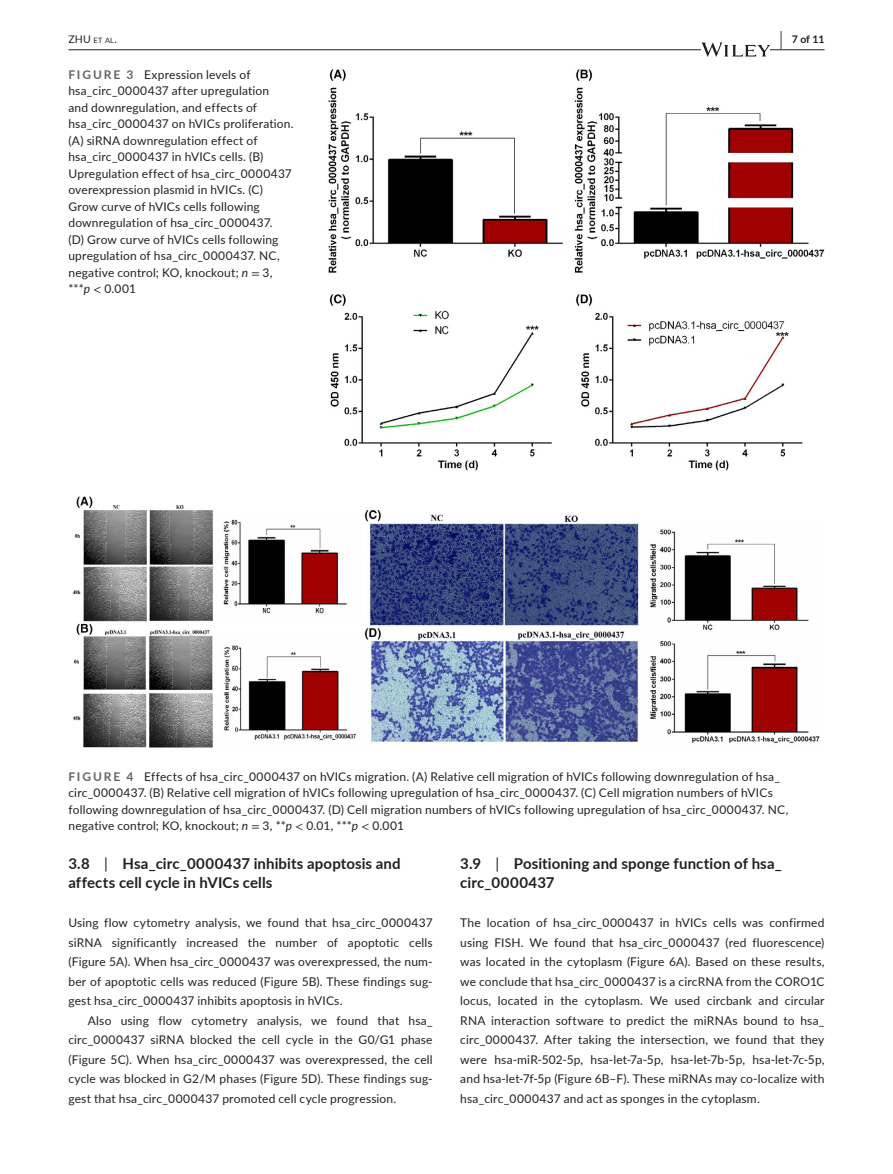
<style>
.page{position:relative;width:893px;height:1174px;background:#fff}
.page>*{position:absolute;margin:0;border:0;box-sizing:border-box;transform-origin:0 0}
.t1{font:700 15px/19.5px "Lato";letter-spacing:.005em;color:#231f20}
.t2{font:12px/19.5px "Lato";letter-spacing:.015em;color:#231f20;text-align:justify}
.t3{font:10.5px "Lato";color:#231f20}
.t4{font:700 10.5px "Lato";color:#231f20}
.s1{font-size:7.35px}
.s2{font-size:19.5px}
.s3{font-weight:700;color:#636366}
.s4{font-style:italic}
.s5{font-family:"STIX"}
.s6{font-weight:400}
</style>
<div class="page">
<hr style="left:68px;top:49px;width:756px;height:1px;background:#231f20">
<svg style="left:701px;top:42px;width:69px;height:15px"></svg>
<img style="left:328px;top:69px;width:496px;height:402px">
<img style="left:72px;top:497px;width:748px;height:251px">
<p class="t3" style="left:68px;top:31px;width:50px">ZHU <span class="s1">et al</span>.</p>
<p class="t4" style="left:780px;top:31px;width:46px"><span class="s2">|</span> 7 of 11</p>
<p class="t2" style="left:68px;top:66px;width:227px;line-height:16.5px;text-align:left"><span class="s3">FIGURE 3</span> Expression levels of hsa_circ_0000437 after upregulation<br>and downregulation, and effects of hsa_circ_0000437 on hVICs proliferation. (A) siRNA downregulation effect of hsa_circ_0000437 in hVICs cells. (B)<br>Upregulation effect of hsa_circ_0000437 overexpression plasmid in hVICs. (C)<br>Grow curve of hVICs cells following downregulation of hsa_circ_0000437.<br>(D) Grow curve of hVICs cells following upregulation of hsa_circ_0000437. NC, negative control; KO, knockout; <span class="s4">n</span> <span class="s5">=</span> 3, ***<span class="s4">p</span> <span class="s5">&lt;</span> 0.001</p>
<p class="t2" style="left:68px;top:767px;width:721px;line-height:16.5px;text-align:left"><span class="s3">FIGURE 4</span> Effects of hsa_circ_0000437 on hVICs migration. (A) Relative cell migration of hVICs following downregulation of hsa_ circ_0000437. (B) Relative cell migration of hVICs following upregulation of hsa_circ_0000437. (C) Cell migration numbers of hVICs following downregulation of hsa_circ_0000437. (D) Cell migration numbers of hVICs following upregulation of hsa_circ_0000437. NC, negative control; KO, knockout; <span class="s4">n</span> <span class="s5">=</span> 3, **<span class="s4">p</span> <span class="s5">&lt;</span> 0.01, ***<span class="s4">p</span> <span class="s5">&lt;</span> 0.001</p>
<p class="t1" style="left:68px;top:853px;width:334px">3.8 <span class="s6">|</span> Hsa_circ_0000437 inhibits apoptosis and affects cell cycle in hVICs cells</p>
<p class="t2" style="left:68px;top:912px;width:366px">Using flow cytometry analysis, we found that hsa_circ_0000437 siRNA significantly increased the number of apoptotic cells (Figure 5A). When hsa_circ_0000437 was overexpressed, the num&shy;ber of apoptotic cells was reduced (Figure 5B). These findings sug&shy;gest hsa_circ_0000437 inhibits apoptosis in hVICs.</p>
<p class="t2" style="left:68px;top:1010px;width:366px;text-indent:20px">Also using flow cytometry analysis, we found that hsa_ circ_0000437 siRNA blocked the cell cycle in the G0/G1 phase (Figure 5C). When hsa_circ_0000437 was overexpressed, the cell cycle was blocked in G2/M phases (Figure 5D). These findings sug&shy;gest that hsa_circ_0000437 promoted cell cycle progression.</p>
<p class="t1" style="left:460px;top:853px;width:323px">3.9 <span class="s6">|</span> Positioning and sponge function of hsa_ circ_0000437</p>
<p class="t2" style="left:460px;top:912px;width:366px">The location of hsa_circ_0000437 in hVICs cells was confirmed using FISH. We found that hsa_circ_0000437 (red fluorescence) was located in the cytoplasm (Figure 6A). Based on these results, we conclude that hsa_circ_0000437 is a circRNA from the CORO1C locus, located in the cytoplasm. We used circbank and circular RNA interaction software to predict the miRNAs bound to hsa_ circ_0000437. After taking the intersection, we found that they were hsa-miR-502-5p, hsa-let-7a-5p, hsa-let-7b-5p, hsa-let-7c-5p, and hsa-let-7f-5p (Figure 6B–F). These miRNAs may co-localize with hsa_circ_0000437 and act as sponges in the cytoplasm.</p>
</div>
